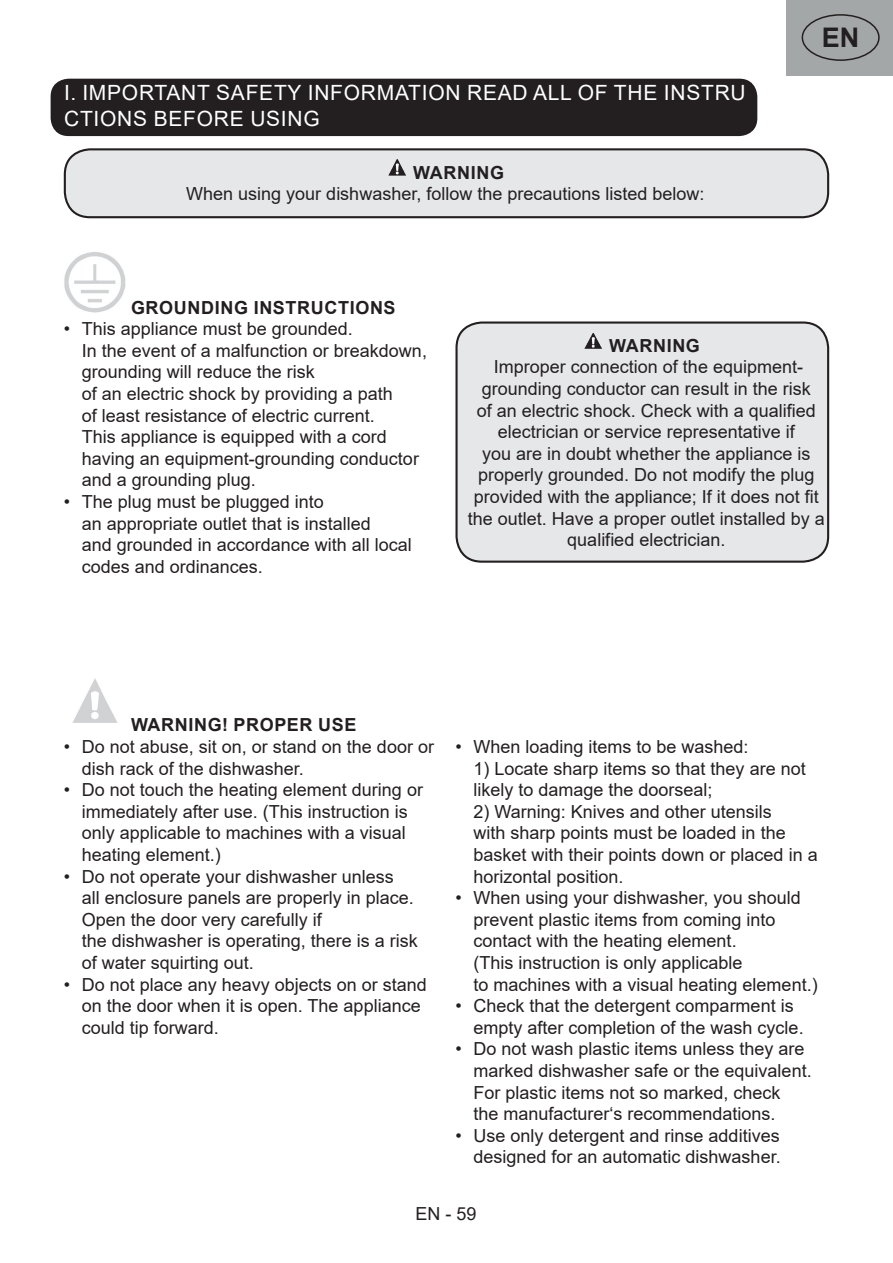
<style>
.page{position:relative;width:893px;height:1263px;background:#fff}
.page>*{position:absolute;margin:0;border:0;box-sizing:border-box;transform-origin:0 0}
.t1{font:700 27px "Arial";color:#231f20}
.t2{font:21px/25.2px "Arial";letter-spacing:.035em;color:#fff}
.t3{font:18px/21.6px "Arial";color:#231f20}
.t4{font:700 18px "Arial";letter-spacing:.035em;color:#231f20}
</style>
<div class="page">
<div style="left:787px;top:0;width:106px;height:75px;background:#a4a7a7"></div>
<div style="left:802px;top:14px;width:78px;height:47px;border:2px solid #231f20;border-radius:50%"></div>
<div style="left:51px;top:79px;width:706px;height:57px;background:#231f20;border-radius:18px"></div>
<div style="left:65px;top:149px;width:763px;height:68px;background:#e6e7e9;border-radius:25px"></div>
<img style="left:388px;top:159px;width:18px;height:17px">
<div style="left:64px;top:148px;width:765px;height:70px;border:2px solid #231f20;border-radius:25px"></div>
<img style="left:64px;top:252px;width:62px;height:61px">
<div style="left:457px;top:323px;width:371px;height:239px;background:#e6e7e9;border-radius:25px"></div>
<img style="left:584px;top:333px;width:18px;height:16px">
<div style="left:455px;top:321px;width:374px;height:242px;border:2px solid #231f20;border-radius:25px"></div>
<img style="left:72px;top:679px;width:46px;height:44px">
<p class="t2" style="left:64px;top:80px;width:683px">I. IMPORTANT SAFETY INFORMATION READ ALL OF THE INSTRU<br>CTIONS BEFORE USING</p>
<p class="t4" style="left:413px;top:160px;width:92px">WARNING</p>
<p class="t3" style="left:186px;top:183px;width:520px">When using your dishwasher, follow the precautions listed below:</p>
<h1 class="t1" style="left:822px;top:18px;width:39px">EN</h1>
<p class="t4" style="left:131px;top:295px;width:266px">GROUNDING INSTRUCTIONS</p>
<p class="t3" style="left:82px;top:318px;width:347px;text-indent:-18px">• This appliance must be grounded.<br>In the event of a malfunction or breakdown, grounding will reduce the risk<br>of an electric shock by providing a path<br>of least resistance of electric current.<br>This appliance is equipped with a cord having an equipment-grounding conductor and a grounding plug.</p>
<p class="t3" style="left:82px;top:491px;width:332px;text-indent:-18px">• The plug must be plugged into<br>an appropriate outlet that is installed<br>and grounded in accordance with all local codes and ordinances.</p>
<p class="t4" style="left:609px;top:333px;width:92px">WARNING</p>
<p class="t3" style="left:468px;top:356px;width:359px;text-align:center">Improper connection of the equipment&shy;grounding conductor can result in the risk<br>of an electric shock. Check with a qualified electrician or service representative if<br>you are in doubt whether the appliance is properly grounded. Do not modify the plug provided with the appliance; If it does not fit the outlet. Have a proper outlet installed by a qualified electrician.</p>
<p class="t4" style="left:131px;top:712px;width:227px">WARNING! PROPER USE</p>
<p class="t3" style="left:82px;top:736px;width:354px;text-indent:-18px">• Do not abuse, sit on, or stand on the door or dish rack of the dishwasher.</p>
<p class="t3" style="left:82px;top:779px;width:343px;text-indent:-18px">• Do not touch the heating element during or immediately after use. (This instruction is only applicable to machines with a visual heating element.)</p>
<p class="t3" style="left:82px;top:865px;width:338px;text-indent:-18px">• Do not operate your dishwasher unless<br>all enclosure panels are properly in place.<br>Open the door very carefully if<br>the dishwasher is operating, there is a risk of water squirting out.</p>
<p class="t3" style="left:82px;top:973px;width:347px;text-indent:-18px">• Do not place any heavy objects on or stand on the door when it is open. The appliance could tip forward.</p>
<p class="t3" style="left:455px;top:736px;width:295px">• When loading items to be washed:</p>
<p class="t3" style="left:473px;top:757px;width:334px">1) Locate sharp items so that they are not likely to damage the doorseal;</p>
<p class="t3" style="left:473px;top:800px;width:346px">2) Warning: Knives and other utensils<br>with sharp points must be loaded in the basket with their points down or placed in a horizontal position.</p>
<p class="t3" style="left:473px;top:887px;width:346px;text-indent:-18px">• When using your dishwasher, you should prevent plastic items from coming into contact with the heating element.<br>(This instruction is only applicable<br>to machines with a visual heating element.)</p>
<p class="t3" style="left:473px;top:995px;width:332px;text-indent:-18px">• Check that the detergent comparment is empty after completion of the wash cycle.</p>
<p class="t3" style="left:473px;top:1038px;width:340px;text-indent:-18px">• Do not wash plastic items unless they are marked dishwasher safe or the equivalent.<br>For plastic items not so marked, check<br>the manufacturer‘s recommendations.</p>
<p class="t3" style="left:455px;top:1124px;width:327px;text-align:right">• Use only detergent and rinse additives designed for an automatic dishwasher.</p>
<p class="t3" style="left:415px;top:1203px;width:63px">EN - 59</p>
</div>
